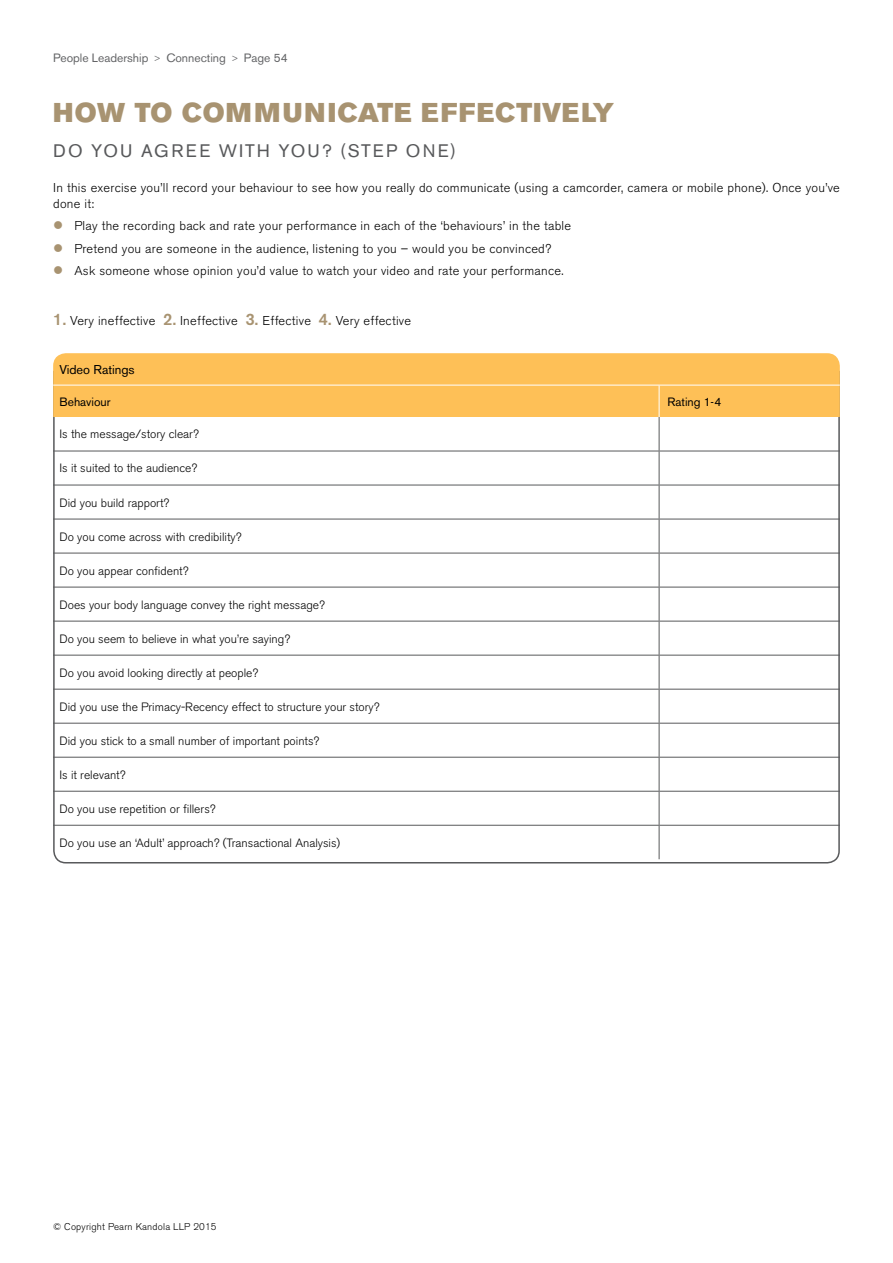
<style>
.page{position:relative;width:893px;height:1263px;background:#fff}
.page>*{position:absolute;margin:0;border:0;box-sizing:border-box;transform-origin:0 0}
.t1{font:27px "Akzidenz Grotesk BE Super";letter-spacing:.04em;color:#a89371}
.t2{font:18px "Akzidenz Grotesk BE";letter-spacing:.12em;color:#58595b}
.t3{font:300 12.75px/22.5px "Akzidenz Grotesk BE";letter-spacing:.02em;color:#000}
.t4{font:12.75px "Akzidenz Grotesk BE";color:#000}
.t5{font:300 12px "Akzidenz Grotesk BE";color:#000}
.t6{font:12px "Akzidenz Grotesk BE";color:#636466}
.t7{font:12px "Akzidenz Grotesk BE";color:#000}
.t8{font:300 9.75px "Akzidenz Grotesk BE";letter-spacing:.02em;color:#000}
.s1{font-size:7.5px}
.s2{font-weight:500;font-size:16.5px;color:#a89371}
</style>
<div class="page">
<svg style="left:53px;top:417px;width:787px;height:447px"></svg>
<div style="left:53px;top:353px;width:787px;height:64px;background:#fec057"></div>
<hr style="left:659px;top:417px;width:1px;height:34px;background:#58595b">
<hr style="left:53px;top:451px;width:606px;height:1px;background:#58595b">
<hr style="left:659px;top:451px;width:181px;height:1px;background:#58595b">
<hr style="left:659px;top:451px;width:1px;height:34px;background:#58595b">
<hr style="left:53px;top:485px;width:606px;height:1px;background:#58595b">
<hr style="left:659px;top:485px;width:181px;height:1px;background:#58595b">
<hr style="left:659px;top:485px;width:1px;height:34px;background:#58595b">
<hr style="left:53px;top:519px;width:606px;height:1px;background:#58595b">
<hr style="left:659px;top:519px;width:181px;height:1px;background:#58595b">
<hr style="left:659px;top:519px;width:1px;height:34px;background:#58595b">
<hr style="left:53px;top:553px;width:606px;height:1px;background:#58595b">
<hr style="left:659px;top:553px;width:181px;height:1px;background:#58595b">
<hr style="left:659px;top:553px;width:1px;height:34px;background:#58595b">
<hr style="left:53px;top:587px;width:606px;height:1px;background:#58595b">
<hr style="left:659px;top:587px;width:181px;height:1px;background:#58595b">
<hr style="left:659px;top:587px;width:1px;height:34px;background:#58595b">
<hr style="left:53px;top:621px;width:606px;height:1px;background:#58595b">
<hr style="left:659px;top:621px;width:181px;height:1px;background:#58595b">
<hr style="left:659px;top:621px;width:1px;height:34px;background:#58595b">
<hr style="left:53px;top:655px;width:606px;height:1px;background:#58595b">
<hr style="left:659px;top:655px;width:181px;height:1px;background:#58595b">
<hr style="left:659px;top:655px;width:1px;height:34px;background:#58595b">
<hr style="left:53px;top:689px;width:606px;height:1px;background:#58595b">
<hr style="left:659px;top:689px;width:181px;height:1px;background:#58595b">
<hr style="left:659px;top:689px;width:1px;height:34px;background:#58595b">
<hr style="left:53px;top:723px;width:606px;height:1px;background:#58595b">
<hr style="left:659px;top:723px;width:181px;height:1px;background:#58595b">
<hr style="left:659px;top:723px;width:1px;height:34px;background:#58595b">
<hr style="left:53px;top:757px;width:606px;height:1px;background:#58595b">
<hr style="left:659px;top:757px;width:181px;height:1px;background:#58595b">
<hr style="left:659px;top:757px;width:1px;height:34px;background:#58595b">
<hr style="left:53px;top:791px;width:606px;height:1px;background:#58595b">
<hr style="left:659px;top:791px;width:181px;height:1px;background:#58595b">
<hr style="left:659px;top:791px;width:1px;height:34px;background:#58595b">
<hr style="left:53px;top:825px;width:606px;height:1px;background:#58595b">
<hr style="left:659px;top:825px;width:181px;height:1px;background:#58595b">
<hr style="left:659px;top:826px;width:1px;height:33px;background:#58595b">
<hr style="left:53px;top:385px;width:606px;height:1px;background:#fff">
<hr style="left:659px;top:385px;width:181px;height:1px;background:#fff">
<hr style="left:659px;top:385px;width:1px;height:32px;background:#fff">
<p class="t6" style="left:53px;top:51px;width:236px">People Leadership <span class="s1">&gt;</span> Connecting <span class="s1">&gt;</span> Page 54</p>
<h1 class="t1" style="left:53px;top:97px;width:562px">HOW TO COMMUNICATE EFFECTIVELY</h1>
<h2 class="t2" style="left:53px;top:140px;width:405px">Do you agree with you? (Step one)</h2>
<p class="t3" style="left:53px;top:179px;width:788px;line-height:16.2px">In this exercise you’ll record your behaviour to see how you really do communicate (using a camcorder, camera or mobile phone). Once you’ve done it:</p>
<p class="t3" style="left:74px;top:215px;width:498px">Play the recording back and rate your performance in each of the ‘behaviours’ in the table<br>Pretend you are someone in the audience, listening to you – would you be convinced?<br>Ask someone whose opinion you’d value to watch your video and rate your performance.</p>
<p class="t3" style="left:53px;top:310px;width:359px"><span class="s2">1.</span> Very ineffective <span class="s2">2.</span> Ineffective <span class="s2">3.</span> Effective <span class="s2">4.</span> Very effective</p>
<p class="t4" style="left:60px;top:362px;width:77px">Video Ratings</p>
<p class="t7" style="left:60px;top:394px;width:53px">Behaviour</p>
<p class="t7" style="left:668px;top:394px;width:55px">Rating 1-4</p>
<p class="t5" style="left:60px;top:428px;width:141px">Is the message/story clear?</p>
<p class="t5" style="left:60px;top:462px;width:139px">Is it suited to the audience?</p>
<p class="t5" style="left:60px;top:496px;width:111px">Did you build rapport?</p>
<p class="t5" style="left:60px;top:530px;width:184px">Do you come across with credibility?</p>
<p class="t5" style="left:60px;top:564px;width:131px">Do you appear confident?</p>
<p class="t5" style="left:60px;top:598px;width:267px">Does your body language convey the right message?</p>
<p class="t5" style="left:60px;top:632px;width:232px">Do you seem to believe in what you’re saying?</p>
<p class="t5" style="left:60px;top:666px;width:200px">Do you avoid looking directly at people?</p>
<p class="t5" style="left:60px;top:700px;width:322px">Did you use the Primacy-Recency effect to structure your story?</p>
<p class="t5" style="left:60px;top:734px;width:261px">Did you stick to a small number of important points?</p>
<p class="t5" style="left:60px;top:768px;width:68px">Is it relevant?</p>
<p class="t5" style="left:60px;top:802px;width:158px">Do you use repetition or fillers?</p>
<p class="t5" style="left:60px;top:836px;width:282px">Do you use an ‘Adult’ approach? (Transactional Analysis)</p>
<p class="t8" style="left:53px;top:1221px;width:165px">© Copyright Pearn Kandola LLP 2015</p>
</div>
